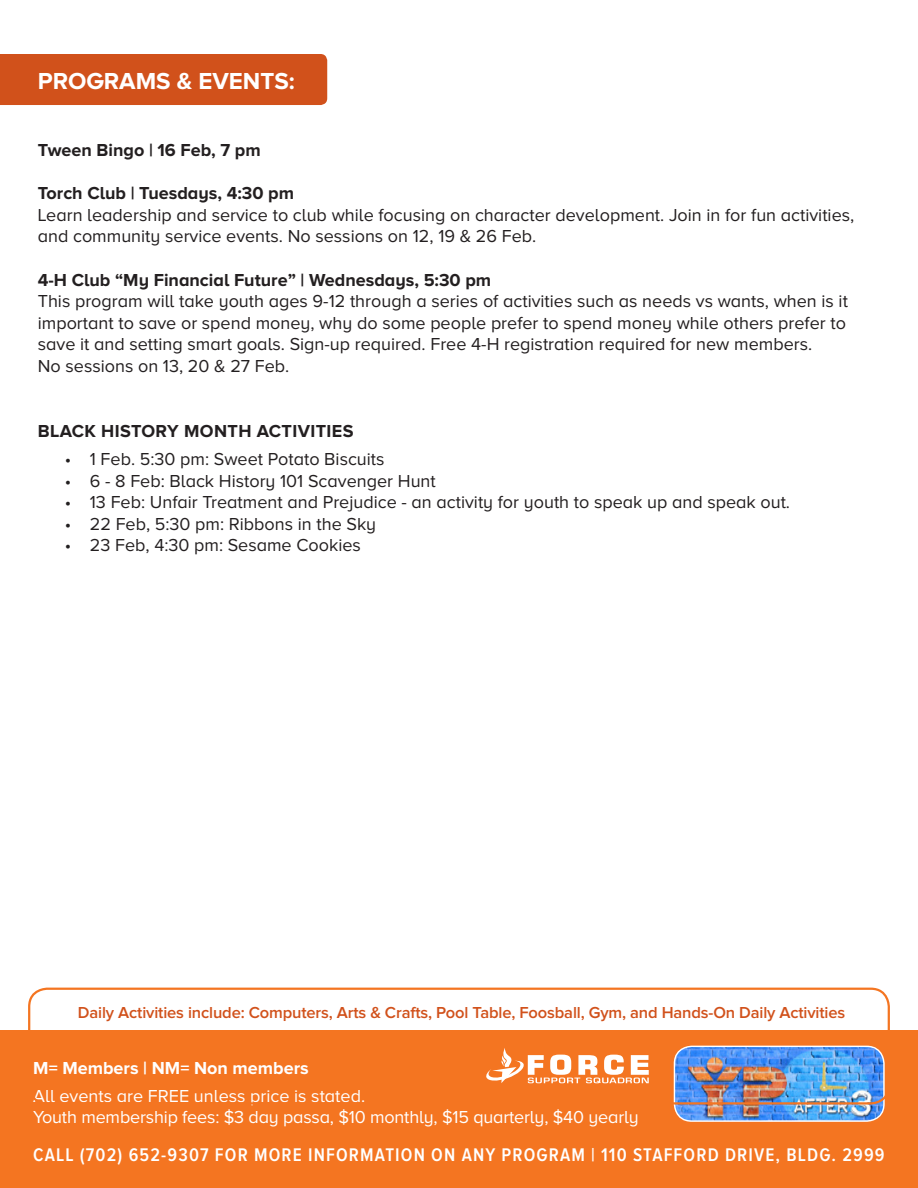
<style>
.page{position:relative;width:918px;height:1188px;background:#fff}
.page>*{position:absolute;margin:0;border:0;box-sizing:border-box;transform-origin:0 0}
.t1{font:700 24px "Proxima Nova A";color:#fff}
.t2{font:600 18.9px "Proxima Nova A Cond";letter-spacing:.06em;color:#fff}
.t3{font:18px/21.6px "Proxima Nova A";color:#231f20}
.t4{font:18px "Proxima Nova A";letter-spacing:-.01em;color:#fff}
.t5{font:700 18px "Proxima Nova A";color:#231f20}
.t6{font:700 18px "Proxima Nova A";letter-spacing:.02em;color:#231f20}
.t7{font:700 18px "Proxima Nova A";color:#fff}
.t8{font:600 16.5px "Proxima Nova";letter-spacing:-.01em;color:#d1511b}
</style>
<div class="page">
<div style="left:0;top:54px;width:327px;height:51px;background:#d1511b"></div>
<div style="left:0;top:1030px;width:918px;height:158px;background:#f47521"></div>
<img style="left:674px;top:1046px;width:209px;height:75px">
<div style="left:674px;top:1046px;width:211px;height:76px;border:1px solid #fff;border-radius:17px"></div>
<svg style="left:486px;top:1048px;width:163px;height:35px"></svg>
<div style="left:28px;top:988px;width:862px;height:117px;border:2px solid #f47521;border-radius:18px"></div>
<p class="t1" style="left:38px;top:67px;width:258px">PROGRAMS &amp; EVENTS:</p>
<p class="t5" style="left:38px;top:140px;width:224px">Tween Bingo | 16 Feb, 7 pm</p>
<p class="t5" style="left:38px;top:183px;width:258px">Torch Club | Tuesdays, 4:30 pm</p>
<p class="t3" style="left:38px;top:204px;width:818px">Learn leadership and service to club while focusing on character development. Join in for fun activities, and community service events. No sessions on 12, 19 &amp; 26 Feb.</p>
<p class="t5" style="left:38px;top:269px;width:455px">4-H Club “My Financial Future” | Wednesdays, 5:30 pm</p>
<p class="t3" style="left:38px;top:290px;width:812px">This program will take youth ages 9-12 through a series of activities such as needs vs wants, when is it important to save or spend money, why do some people prefer to spend money while others prefer to save it and setting smart goals. Sign-up required. Free 4-H registration required for new members.<br>No sessions on 13, 20 &amp; 27 Feb.</p>
<p class="t6" style="left:38px;top:420px;width:317px">BLACK HISTORY MONTH ACTIVITIES</p>
<p class="t3" style="left:65px;top:448px;width:321px">• 1 Feb. 5:30 pm: Sweet Potato Biscuits</p>
<p class="t3" style="left:65px;top:470px;width:373px">• 6 - 8 Feb: Black History 101 Scavenger Hunt</p>
<p class="t3" style="left:65px;top:491px;width:727px">• 13 Feb: Unfair Treatment and Prejudice - an activity for youth to speak up and speak out.</p>
<p class="t3" style="left:65px;top:513px;width:313px">• 22 Feb, 5:30 pm: Ribbons in the Sky</p>
<p class="t3" style="left:65px;top:534px;width:298px">• 23 Feb, 4:30 pm: Sesame Cookies</p>
<p class="t8" style="left:78px;top:1003px;width:769px">Daily Activities include: Computers, Arts &amp; Crafts, Pool Table, Foosball, Gym, and Hands-On Daily Activities</p>
<p class="t7" style="left:33px;top:1058px;width:277px">M= Members | NM= Non members</p>
<p class="t4" style="left:33px;top:1086px;width:333px">All events are FREE unless price is stated.</p>
<p class="t4" style="left:33px;top:1107px;width:607px">Youth membership fees: $3 day passa, $10 monthly, $15 quarterly, $40 yearly</p>
<p class="t2" style="left:33px;top:1144px;width:853px">CALL (702) 652-9307 FOR MORE INFORMATION ON ANY PROGRAM | 110 STAFFORD DRIVE, BLDG. 2999</p>
</div>
